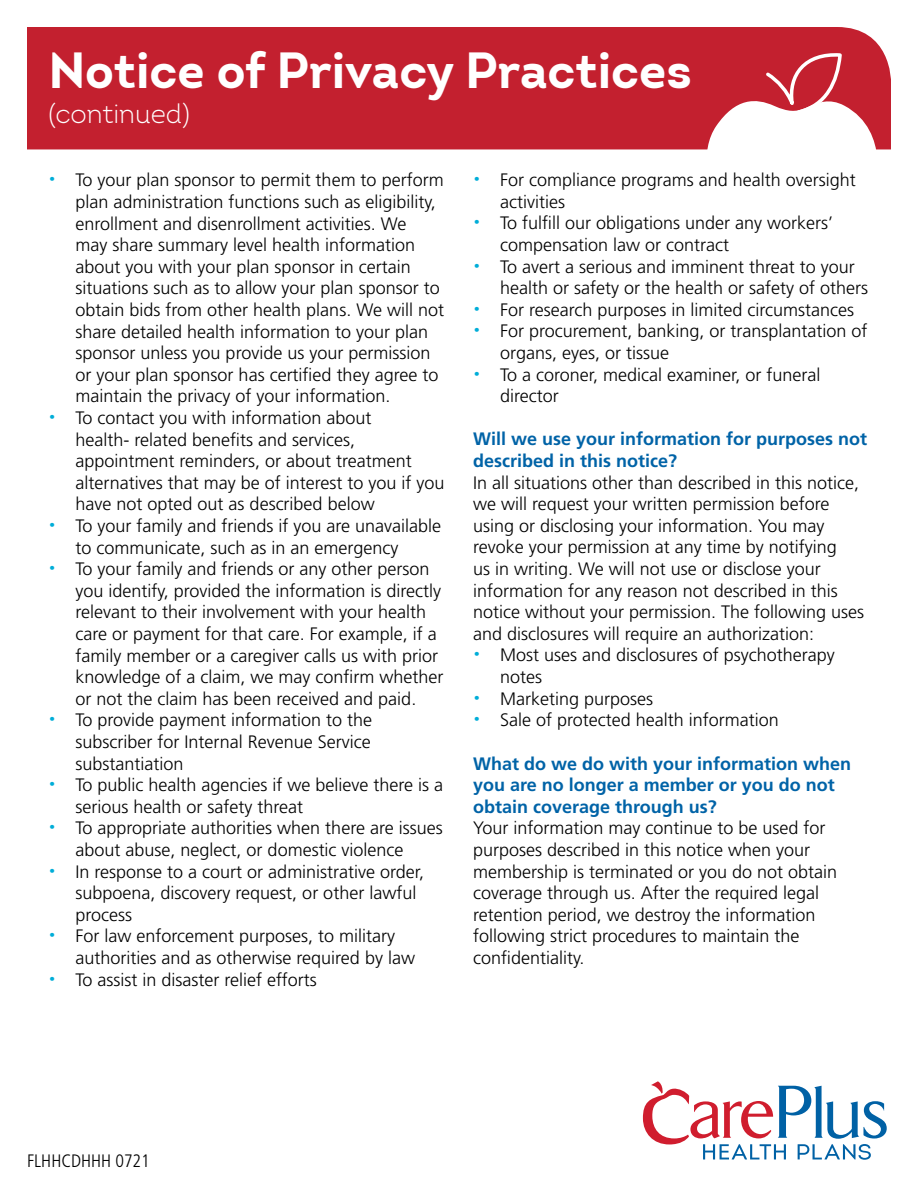
<style>
.page{position:relative;width:918px;height:1188px;background:#fff}
.page>*{position:absolute;margin:0;border:0;box-sizing:border-box;transform-origin:0 0}
.t1{font:700 49.5px "Intro";color:#fff}
.t2{font:300 27px "Intro";color:#fff}
.t3{font:300 18px/21.6px "Frutiger";color:#000}
.t4{font:700 18px/21.6px "Frutiger";color:#0063a7}
.t5{font:300 condensed 18px "Frutiger";color:#000}
.s1{font-family:"Intro";font-weight:400;font-size:19.5px;color:#00add8}
</style>
<div class="page">
<div style="left:27px;top:27px;width:864px;height:122px;background:#c3202f"></div>
<svg style="left:643px;top:1081px;width:244px;height:79px"></svg>
<svg style="left:704px;top:52px;width:176px;height:98px"></svg>
<p class="t1" style="left:49px;top:39px;width:645px">Notice of Privacy Practices</p>
<p class="t2" style="left:49px;top:97px;width:143px">(continued)</p>
<p class="t3" style="left:76px;top:170px;width:370px;text-indent:-27px"><span class="s1">•</span> To your plan sponsor to permit them to perform plan administration functions such as eligibility, enrollment and disenrollment activities. We<br>may share summary level health information about you with your plan sponsor in certain situations such as to allow your plan sponsor to obtain bids from other health plans. We will not share detailed health information to your plan sponsor unless you provide us your permission or your plan sponsor has certified they agree to maintain the privacy of your information.</p>
<p class="t3" style="left:76px;top:407px;width:370px;text-indent:-27px"><span class="s1">•</span> To contact you with information about<br>health- related benefits and services, appointment reminders, or about treatment alternatives that may be of interest to you if you have not opted out as described below</p>
<p class="t3" style="left:76px;top:515px;width:367px;text-indent:-27px"><span class="s1">•</span> To your family and friends if you are unavailable to communicate, such as in an emergency</p>
<p class="t3" style="left:76px;top:558px;width:370px;text-indent:-27px"><span class="s1">•</span> To your family and friends or any other person you identify, provided the information is directly relevant to their involvement with your health care or payment for that care. For example, if a family member or a caregiver calls us with prior knowledge of a claim, we may confirm whether or not the claim has been received and paid.</p>
<p class="t3" style="left:76px;top:710px;width:298px;text-align:justify;text-indent:-27px"><span class="s1">•</span> To provide payment information to the subscriber for Internal Revenue Service substantiation</p>
<p class="t3" style="left:76px;top:774px;width:369px;text-indent:-27px"><span class="s1">•</span> To public health agencies if we believe there is a serious health or safety threat</p>
<p class="t3" style="left:76px;top:818px;width:369px;text-indent:-27px"><span class="s1">•</span> To appropriate authorities when there are issues about abuse, neglect, or domestic violence</p>
<p class="t3" style="left:76px;top:861px;width:350px;text-indent:-27px"><span class="s1">•</span> In response to a court or administrative order, subpoena, discovery request, or other lawful process</p>
<p class="t3" style="left:76px;top:926px;width:341px;text-indent:-27px"><span class="s1">•</span> For law enforcement purposes, to military authorities and as otherwise required by law</p>
<p class="t3" style="left:49px;top:969px;width:270px"><span class="s1">•</span> To assist in disaster relief efforts</p>
<p class="t3" style="left:500px;top:170px;width:357px;text-indent:-27px"><span class="s1">•</span> For compliance programs and health oversight activities</p>
<p class="t3" style="left:500px;top:213px;width:335px;text-indent:-27px"><span class="s1">•</span> To fulfill our obligations under any workers’ compensation law or contract</p>
<p class="t3" style="left:500px;top:256px;width:370px;text-indent:-27px"><span class="s1">•</span> To avert a serious and imminent threat to your health or safety or the health or safety of others</p>
<p class="t3" style="left:473px;top:299px;width:383px"><span class="s1">•</span> For research purposes in limited circumstances</p>
<p class="t3" style="left:500px;top:321px;width:369px;text-indent:-27px"><span class="s1">•</span> For procurement, banking, or transplantation of organs, eyes, or tissue</p>
<p class="t3" style="left:500px;top:364px;width:322px;text-indent:-27px"><span class="s1">•</span> To a coroner, medical examiner, or funeral director</p>
<p class="t4" style="left:473px;top:429px;width:396px">Will we use your information for purposes not described in this notice?</p>
<p class="t3" style="left:473px;top:472px;width:393px">In all situations other than described in this notice, we will request your written permission before using or disclosing your information. You may revoke your permission at any time by notifying<br>us in writing. We will not use or disclose your information for any reason not described in this notice without your permission. The following uses and disclosures will require an authorization:</p>
<p class="t3" style="left:500px;top:645px;width:336px;text-indent:-27px"><span class="s1">•</span> Most uses and disclosures of psychotherapy notes</p>
<p class="t3" style="left:473px;top:688px;width:182px"><span class="s1">•</span> Marketing purposes</p>
<p class="t3" style="left:473px;top:710px;width:307px"><span class="s1">•</span> Sale of protected health information</p>
<p class="t4" style="left:473px;top:753px;width:380px">What do we do with your information when</p>
<p class="t4" style="left:473px;top:774px;width:363px">you are no longer a member or you do not</p>
<p class="t4" style="left:473px;top:796px;width:245px">obtain coverage through us?</p>
<p class="t3" style="left:473px;top:818px;width:366px">Your information may continue to be used for purposes described in this notice when your membership is terminated or you do not obtain coverage through us. After the required legal retention period, we destroy the information following strict procedures to maintain the confidentiality.</p>
<p class="t5" style="left:27px;top:1151px;width:124px">FLHHCDHHH 0721</p>
</div>
